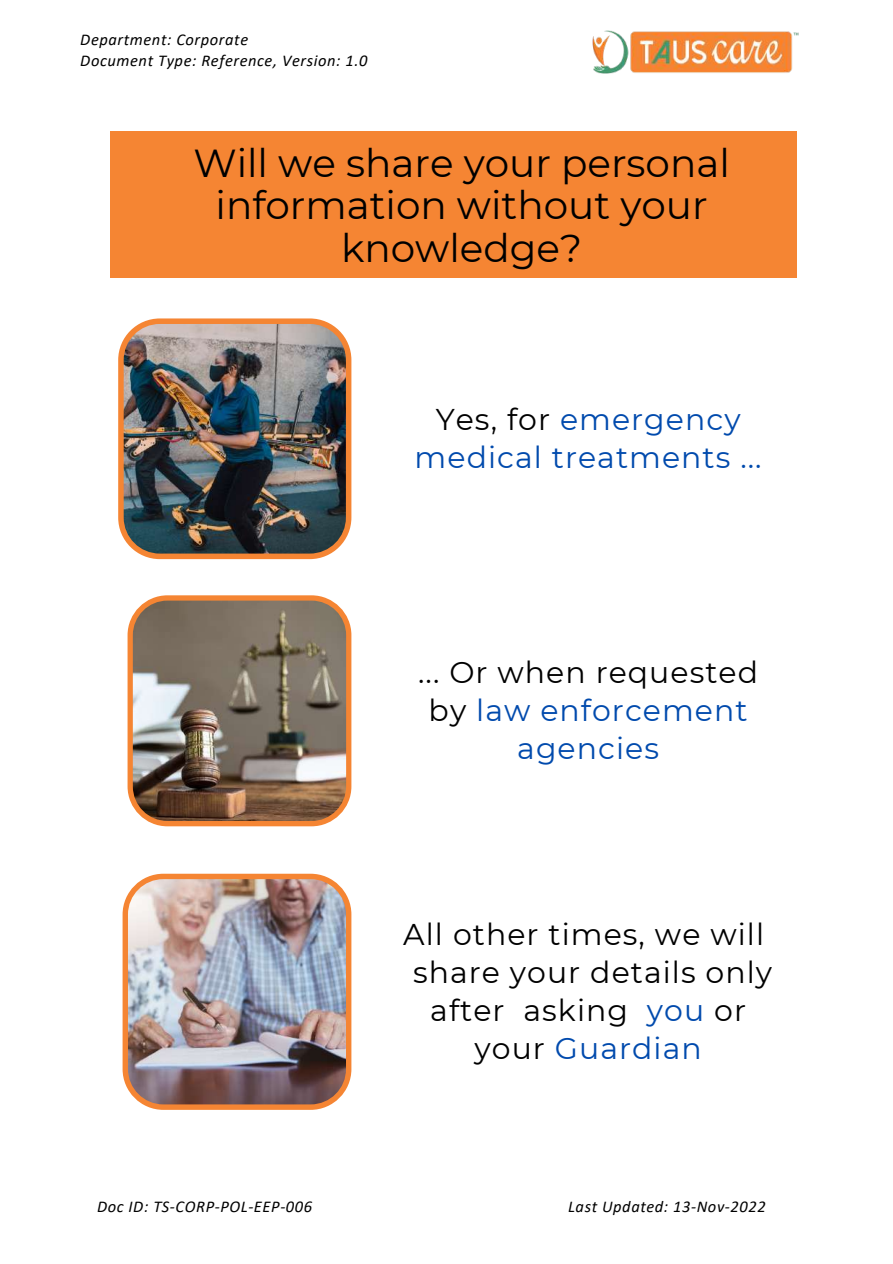
<style>
.page{position:relative;width:893px;height:1264px;background:#fff}
.page>*{position:absolute;margin:0;border:0;box-sizing:border-box;transform-origin:0 0}
.t1{font:39px/42.8px "Montserrat";color:#000;text-align:center}
.t2{font:30px/38.2px "Montserrat";letter-spacing:.035em;color:#004aad;text-align:center}
.t3{font:30px/38.2px "Montserrat";letter-spacing:.035em;color:#000;text-align:center}
.t4{font:italic 16.5px/21.3px "Calibri";letter-spacing:.035em;color:#000}
.s1{color:#000}
.s2{color:#004aad}
</style>
<div class="page">
<div style="left:111px;top:132px;width:685px;height:146px;background:#f58533"></div>
<img style="left:592px;top:30px;width:207px;height:44px">
<img style="left:123px;top:873px;width:228px;height:236px">
<img style="left:118px;top:318px;width:233px;height:241px">
<img style="left:127px;top:595px;width:224px;height:231px">
<p class="t4" style="left:80px;top:30px;width:288px">Department: Corporate<br>Document Type: Reference, Version: 1.0</p>
<h1 class="t1" style="left:193px;top:141px;width:538px">Will we share your personal information without your knowledge?</h1>
<h2 class="t2" style="left:414px;top:400px;width:348px"><span class="s1">Yes, for</span> emergency medical treatments ...</h2>
<h2 class="t2" style="left:418px;top:653px;width:341px"><span class="s1">... Or when requested by</span> law enforcement agencies</h2>
<h2 class="t3" style="left:403px;top:914px;width:370px">All other times, we will share your details only after asking <span class="s2">you</span> or your <span class="s2">Guardian</span></h2>
<p class="t4" style="left:97px;top:1197px;width:216px">Doc ID: TS-CORP-POL-EEP-006</p>
<p class="t4" style="left:568px;top:1197px;width:199px">Last Updated: 13-Nov-2022</p>
</div>
